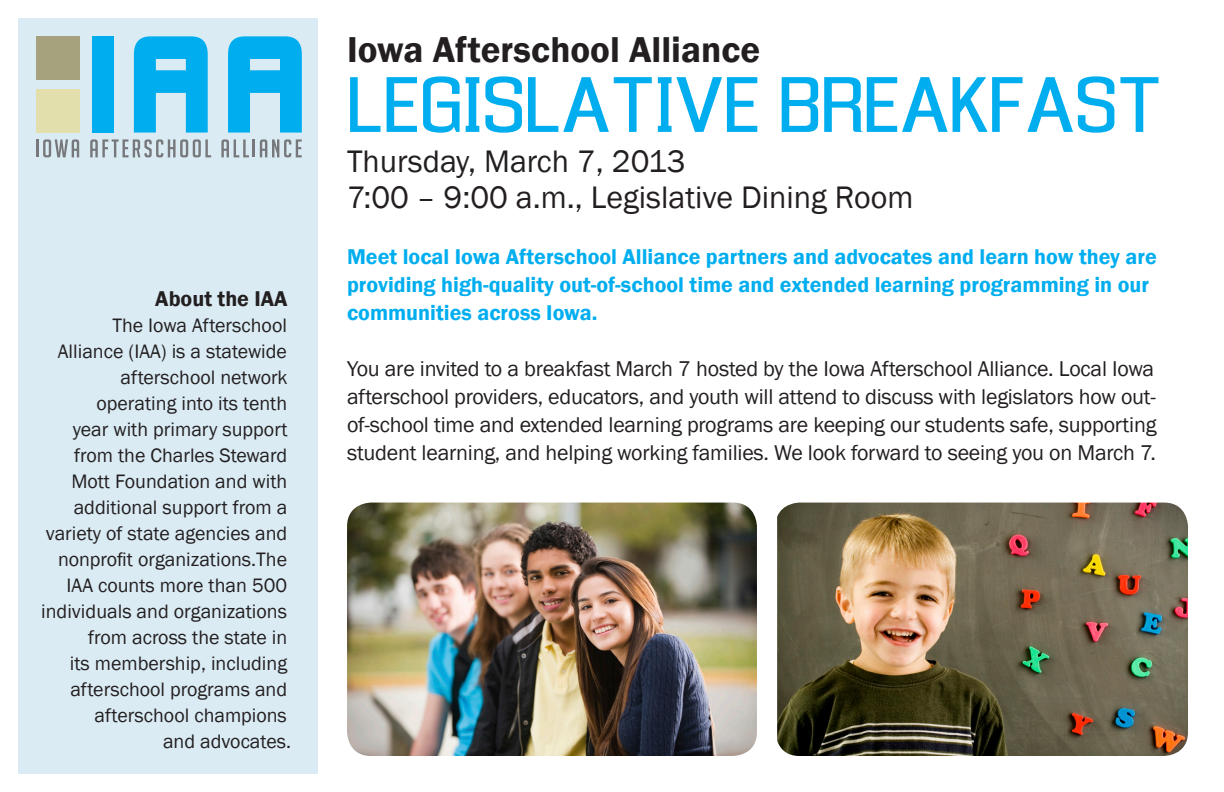
<style>
.page{position:relative;width:1224px;height:792px;background:#fff}
.page>*{position:absolute;margin:0;border:0;box-sizing:border-box;transform-origin:0 0}
.t1{font:73px "Enigmatic";color:#00aeef}
.t2{font:600 37px "Franklin Gothic";color:#231f20}
.t3{font:32px "Franklin Gothic";color:#231f20}
.body{font:22px/28px "Franklin Gothic";letter-spacing:-.01em;color:#231f20;text-align:justify}
.body-2{font:600 22px "Franklin Gothic";color:#00aeef}
.body-3{font:600 22px "Franklin Gothic";color:#231f20}
.body-4{font:20px/26px "Franklin Gothic";color:#231f20;text-align:right}
</style>
<div class="page">
<div style="left:18px;top:18px;width:299px;height:756px;background:#daebf4"></div>
<svg style="left:36px;top:139px;width:43px;height:18px"></svg>
<svg style="left:90px;top:139px;width:121px;height:18px"></svg>
<svg style="left:221px;top:139px;width:81px;height:18px"></svg>
<div style="left:92px;top:36px;width:22px;height:97px;background:#00aeef"></div>
<svg style="left:134px;top:36px;width:74px;height:97px"></svg>
<svg style="left:228px;top:36px;width:74px;height:97px"></svg>
<div style="left:36px;top:89px;width:43px;height:43px;background:#e2dfad"></div>
<div style="left:36px;top:36px;width:43px;height:43px;background:#a5a27d"></div>
<img style="left:777px;top:503px;width:411px;height:253px">
<img style="left:347px;top:503px;width:410px;height:253px">
<p class="body-3" style="left:155px;top:285px;width:134px">About the IAA</p>
<p class="body-4" style="left:41px;top:313px;width:251px">The Iowa Afterschool<br>Alliance (IAA) is a statewide afterschool network operating into its tenth<br>year with primary support from the Charles Steward<br>Mott Foundation and with additional support from a variety of state agencies and nonprofit organizations.The<br>IAA counts more than 500 individuals and organizations from across the state in<br>its membership, including afterschool programs and afterschool champions<br>and advocates.</p>
<p class="t2" style="left:347px;top:27px;width:415px">Iowa Afterschool Alliance</p>
<p class="t1" style="left:347px;top:63px;width:816px">LEGISLATIVE BREAKFAST</p>
<p class="t3" style="left:347px;top:141px;width:340px">Thursday, March 7, 2013</p>
<p class="t3" style="left:347px;top:177px;width:568px">7:00 – 9:00 a.m., Legislative Dining Room</p>
<p class="body-2" style="left:347px;top:243px;width:811px">Meet local Iowa Afterschool Alliance partners and advocates and learn how they are</p>
<p class="body-2" style="left:347px;top:271px;width:804px">providing high-quality out-of-school time and extended learning programming in our</p>
<p class="body-2" style="left:347px;top:299px;width:252px">communities across Iowa.</p>
<p class="body" style="left:347px;top:355px;width:811px">You are invited to a breakfast March 7 hosted by the Iowa Afterschool Alliance. Local Iowa afterschool providers, educators, and youth will attend to discuss with legislators how out&shy;of-school time and extended learning programs are keeping our students safe, supporting student learning, and helping working families. We look forward to seeing you on March 7.</p>
</div>
